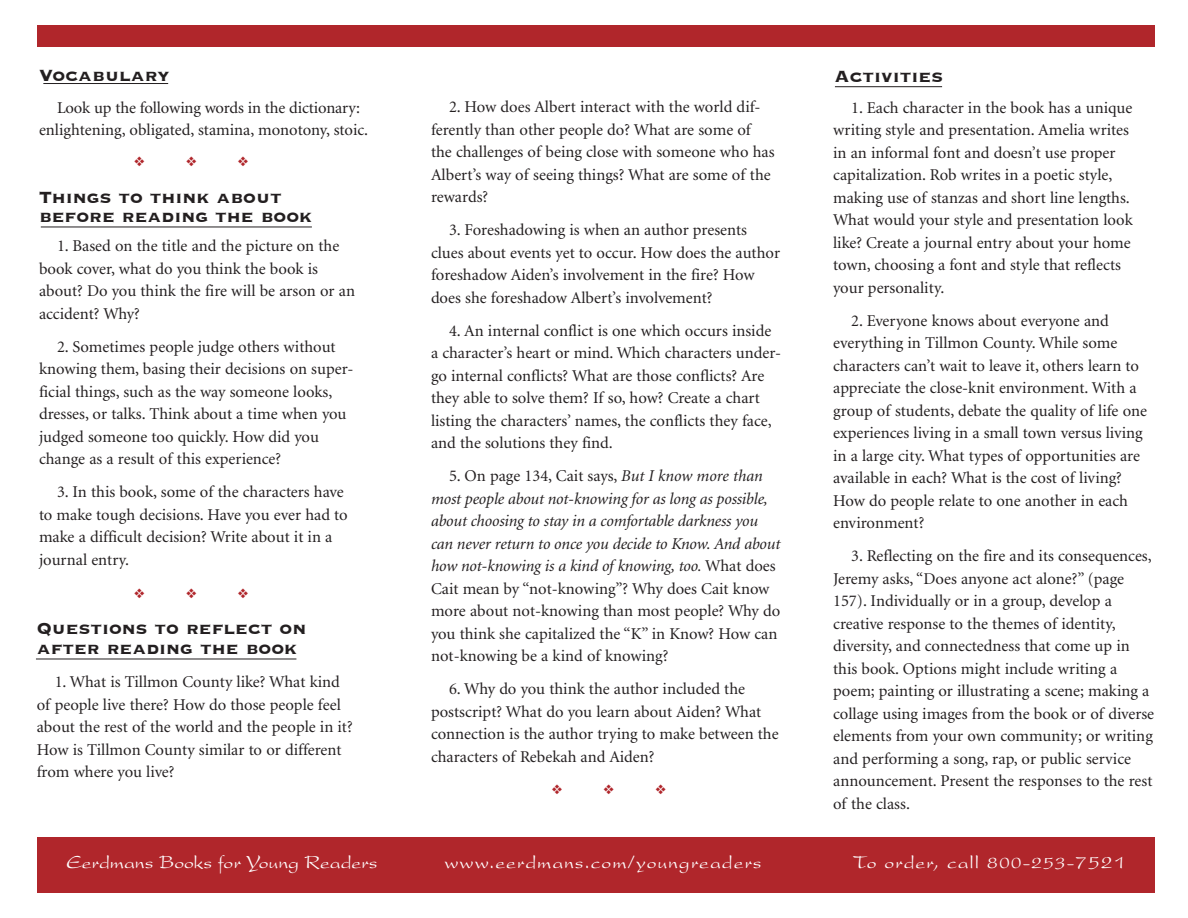
<style>
.page{position:relative;width:1188px;height:918px;background:#fff}
.page>*{position:absolute;margin:0;border:0;box-sizing:border-box;transform-origin:0 0}
.t1{font:700 21px "Copperplate";color:#231f20}
.t2{font:19.5px "President";letter-spacing:.05em;color:#fff}
.t3{font:19.5px "President";color:#fff}
.t4{font:16.5px/22.5px "Minion";color:#231f20}
.t5{font:italic 16.5px/22.5px "Minion";letter-spacing:-.01em;color:#231f20}
.s1{font-style:normal}
.s2{font-size:21px}
</style>
<div class="page">
<div style="left:37px;top:26px;width:1117px;height:21px;background:#b0262b"></div>
<div style="left:37px;top:837px;width:1117px;height:56px;background:#b0262b"></div>
<hr style="left:43px;top:83px;width:125px;height:1px;background:#231f20">
<hr style="left:835px;top:86px;width:107px;height:1px;background:#231f20">
<hr style="left:41px;top:227px;width:271px;height:1px;background:#231f20">
<hr style="left:36px;top:659px;width:260px;height:1px;background:#231f20">
<p class="t1" style="left:39px;top:62px;width:133px">Vocabulary</p>
<p class="t1" style="left:835px;top:63px;width:110px">Activities</p>
<p class="t4" style="left:39px;top:97px;width:331px;text-indent:18px">Look up the following words in the dictionary: enlightening, obligated, stamina, monotony, stoic.</p>
<p class="t1" style="left:39px;top:184px;width:244px">Things to think about</p>
<p class="t1" style="left:39px;top:203px;width:275px">before reading the book</p>
<p class="t4" style="left:39px;top:236px;width:318px;text-indent:18px">1. Based on the title and the picture on the book cover, what do you think the book is about? Do you think the fire will be arson or an accident? Why?</p>
<p class="t4" style="left:39px;top:336px;width:316px;text-indent:18px">2. Sometimes people judge others without knowing them, basing their decisions on super&shy;ficial things, such as the way someone looks, dresses, or talks. Think about a time when you judged someone too quickly. How did you change as a result of this experience?</p>
<p class="t4" style="left:39px;top:482px;width:310px;text-indent:18px">3. In this book, some of the characters have to make tough decisions. Have you ever had to make a difficult decision? Write about it in a journal entry.</p>
<p class="t1" style="left:37px;top:615px;width:271px">Questions to reflect on</p>
<p class="t1" style="left:37px;top:635px;width:262px">after reading the book</p>
<p class="t4" style="left:37px;top:671px;width:317px;text-indent:18px">1. What is Tillmon County like? What kind of people live there? How do those people feel about the rest of the world and the people in it?<br>How is Tillmon County similar to or different from where you live?</p>
<p class="t4" style="left:431px;top:96px;width:345px;text-indent:18px">2. How does Albert interact with the world dif&shy;ferently than other people do? What are some of the challenges of being close with someone who has Albert’s way of seeing things? What are some of the rewards?</p>
<p class="t4" style="left:431px;top:219px;width:351px;text-indent:18px">3. Foreshadowing is when an author presents clues about events yet to occur. How does the author foreshadow Aiden’s involvement in the fire? How does she foreshadow Albert’s involvement?</p>
<p class="t4" style="left:431px;top:320px;width:352px;text-indent:18px">4. An internal conflict is one which occurs inside a character’s heart or mind. Which characters under&shy;go internal conflicts? What are those conflicts? Are they able to solve them? If so, how? Create a chart listing the characters’ names, the conflicts they face, and the solutions they find.</p>
<p class="t5" style="left:431px;top:465px;width:351px;text-indent:18px"><span class="s1">5. On page 134, Cait says,</span> But I know more than most people about not-knowing for as long as possible, about choosing to stay in a comfortable darkness you can never return to once you decide to Know. And about how not-knowing is a kind of knowing, too. <span class="s1">What does Cait mean by “not-knowing”? Why does Cait know more about not-knowing than most people? Why do you think she capitalized the “K” in Know? How can not-knowing be a kind of knowing?</span></p>
<p class="t4" style="left:431px;top:678px;width:349px;text-indent:18px">6. Why do you think the author included the postscript? What do you learn about Aiden? What connection is the author trying to make between the characters of Rebekah and Aiden?</p>
<p class="t4" style="left:833px;top:97px;width:301px;text-indent:18px">1. Each character in the book has a unique writing style and presentation. Amelia writes in an informal font and doesn’t use proper capitalization. Rob writes in a poetic style, making use of stanzas and short line lengths.<br>What would your style and presentation look like? Create a journal entry about your home town, choosing a font and style that reflects your personality.</p>
<p class="t4" style="left:833px;top:310px;width:316px;text-indent:18px">2. Everyone knows about everyone and everything in Tillmon County. While some characters can’t wait to leave it, others learn to appreciate the close-knit environment. With a group of students, debate the quality of life one experiences living in a small town versus living in a large city. What types of opportunities are available in each? What is the cost of living?<br>How do people relate to one another in each environment?</p>
<p class="t4" style="left:833px;top:545px;width:323px;text-indent:18px">3. Reflecting on the fire and its consequences, Jeremy asks, “Does anyone act alone?” (page 157). Individually or in a group, develop a creative response to the themes of identity, diversity, and connectedness that come up in this book. Options might include writing a poem; painting or illustrating a scene; making a collage using images from the book or of diverse elements from your own community; or writing and performing a song, rap, or public service announcement. Present the responses to the rest of the class.</p>
<p class="t3" style="left:67px;top:851px;width:312px">Eerdmans Books for Young Readers</p>
<p class="t2" style="left:445px;top:851px;width:319px">www.eerdmans.com/youngreaders</p>
<p class="t2" style="left:854px;top:851px;width:273px">To order, call 800-253-<span class="s2">7521</span></p>
</div>
